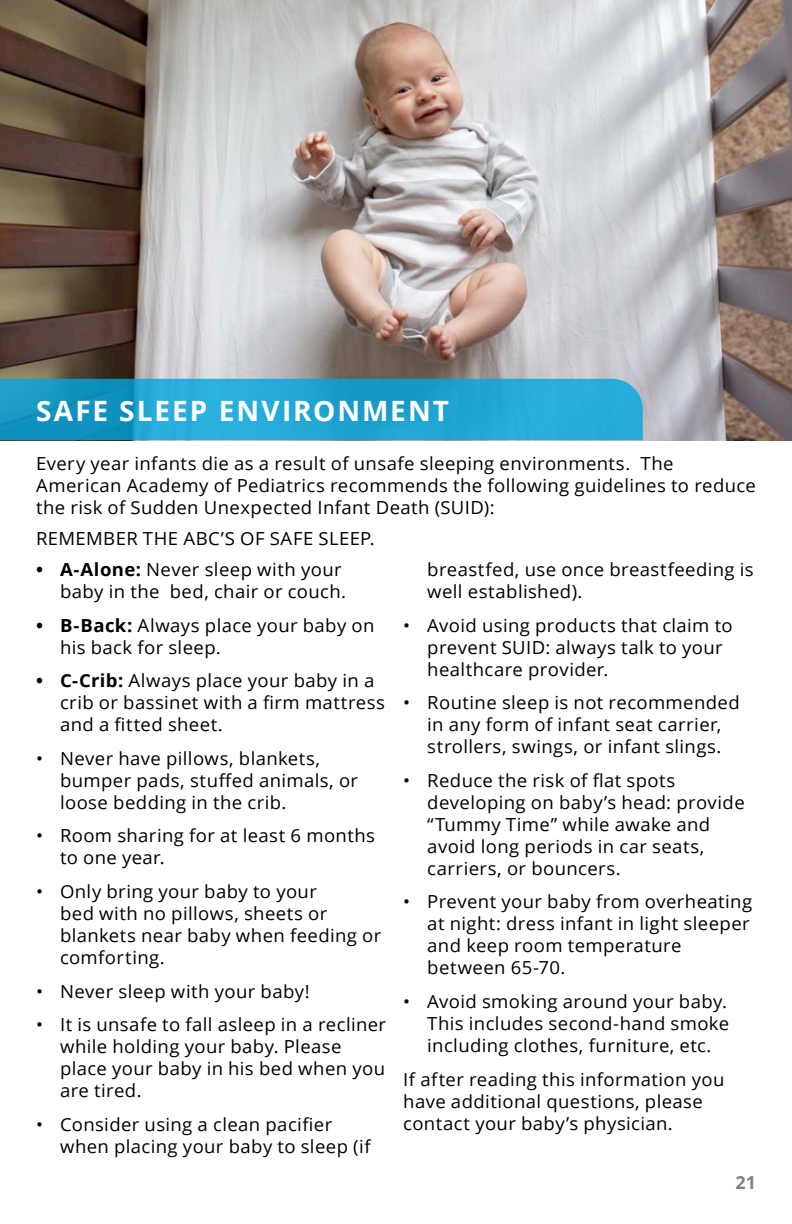
<style>
.page{position:relative;width:792px;height:1224px;background:#fff}
.page>*{position:absolute;margin:0;border:0;box-sizing:border-box;transform-origin:0 0}
.t1{font:700 28px "Open Sans";letter-spacing:.075em;color:#fff}
.t2{font:18px/22px "Open Sans";letter-spacing:.02em;color:#000}
.t3{font:700 18px "Open Sans";color:#808184}
.s1{font-weight:700}
</style>
<div class="page">
<img style="left:0;top:0;width:792px;height:440px">
<svg style="left:0;top:379px;width:643px;height:61px;background:#20a3d0"></svg>
<p class="t1" style="left:36px;top:391px;width:415px">SAFE SLEEP ENVIRONMENT</p>
<p class="t2" style="left:36px;top:452px;width:722px">Every year infants die as a result of unsafe sleeping environments. The<br>American Academy of Pediatrics recommends the following guidelines to reduce the risk of Sudden Unexpected Infant Death (SUID):</p>
<p class="t2" style="left:36px;top:527px;width:340px">REMEMBER THE ABC’S OF SAFE SLEEP.</p>
<p class="t2" style="left:36px;top:558px;width:312px;text-align:right"><span class="s1">• A-Alone:</span> Never sleep with your baby in the bed, chair or couch.</p>
<p class="t2" style="left:60px;top:614px;width:316px;text-indent:-24px"><span class="s1">• B-Back:</span> Always place your baby on his back for sleep.</p>
<p class="t2" style="left:60px;top:669px;width:327px;text-indent:-24px"><span class="s1">• C-Crib:</span> Always place your baby in a crib or bassinet with a firm mattress and a fitted sheet.</p>
<p class="t2" style="left:60px;top:747px;width:300px;text-indent:-24px">• Never have pillows, blankets, bumper pads, stuffed animals, or loose bedding in the crib.</p>
<p class="t2" style="left:60px;top:824px;width:317px;text-indent:-24px">• Room sharing for at least 6 months to one year.</p>
<p class="t2" style="left:60px;top:880px;width:323px;text-indent:-24px">• Only bring your baby to your<br>bed with no pillows, sheets or blankets near baby when feeding or comforting.</p>
<p class="t2" style="left:36px;top:980px;width:275px">• Never sleep with your baby!</p>
<p class="t2" style="left:60px;top:1013px;width:328px;text-indent:-24px">• It is unsafe to fall asleep in a recliner while holding your baby. Please place your baby in his bed when you are tired.</p>
<p class="t2" style="left:60px;top:1113px;width:312px;text-indent:-24px">• Consider using a clean pacifier when placing your baby to sleep (if</p>
<p class="t2" style="left:427px;top:558px;width:328px">breastfed, use once breastfeeding is well established).</p>
<p class="t2" style="left:427px;top:614px;width:307px;text-indent:-24px">• Avoid using products that claim to prevent SUID: always talk to your healthcare provider.</p>
<p class="t2" style="left:403px;top:691px;width:338px;text-align:center">• Routine sleep is not recommended in any form of infant seat carrier, strollers, swings, or infant slings.</p>
<p class="t2" style="left:427px;top:769px;width:319px;text-indent:-24px">• Reduce the risk of flat spots developing on baby’s head: provide “Tummy Time” while awake and avoid long periods in car seats, carriers, or bouncers.</p>
<p class="t2" style="left:427px;top:890px;width:326px;text-indent:-24px">• Prevent your baby from overheating at night: dress infant in light sleeper and keep room temperature between 65-70.</p>
<p class="t2" style="left:427px;top:990px;width:303px;text-align:justify;text-indent:-24px">• Avoid smoking around your baby.<br>This includes second-hand smoke including clothes, furniture, etc.</p>
<p class="t2" style="left:403px;top:1068px;width:323px">If after reading this information you have additional questions, please contact your baby’s physician.</p>
<p class="t3" style="left:735px;top:1169px;width:22px">21</p>
</div>
